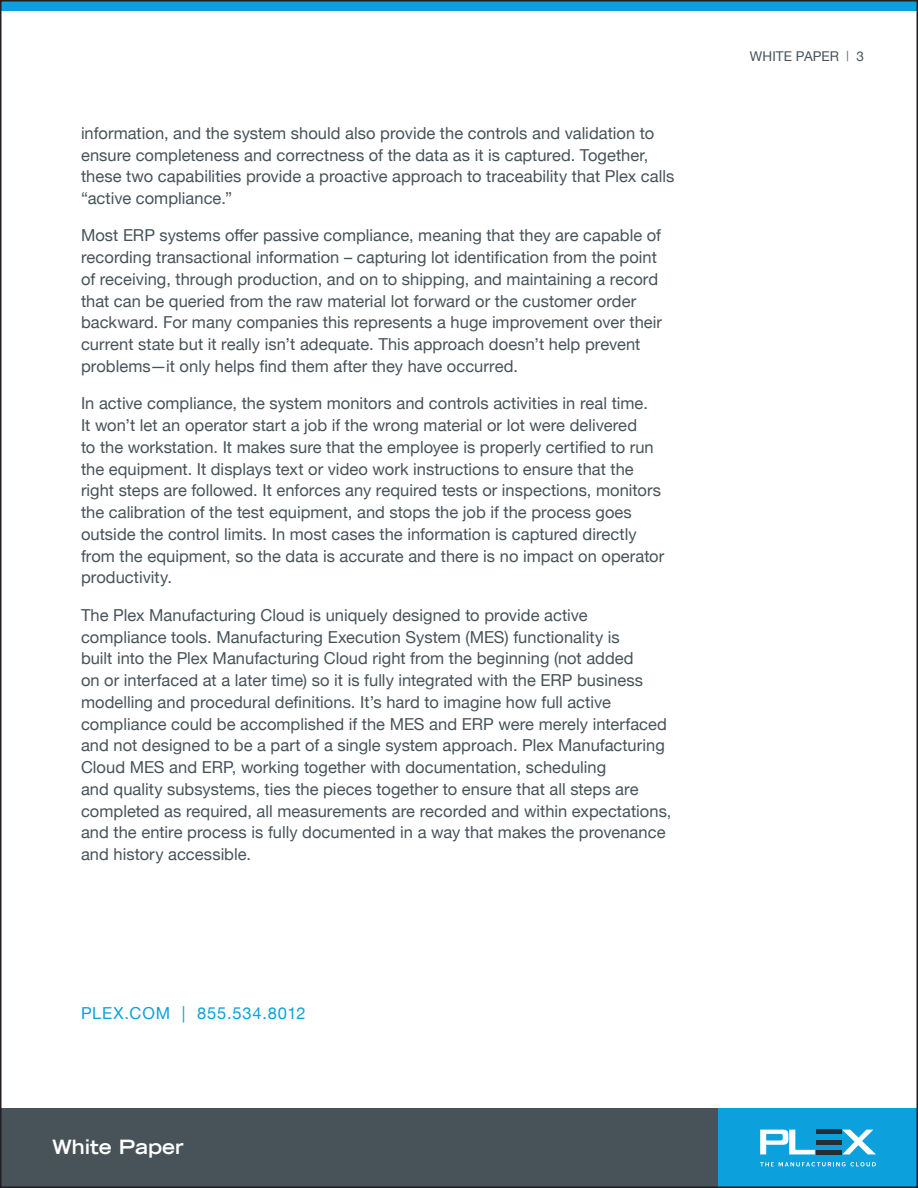
<style>
.page{position:relative;width:918px;height:1188px;background:#fff}
.page>*{position:absolute;margin:0;border:0;box-sizing:border-box;transform-origin:0 0}
.t1{font:700 expanded 19.5px "Trade Gothic LT";color:#fff}
.copy{font:16.5px/21.8px "Helvetica Neue";color:#475359}
.t2{font:16.5px "Helvetica Neue";letter-spacing:.05em;color:#0ca0dc}
.t3{font:13.5px "Helvetica Neue";letter-spacing:.005em;color:#475359}
.s1{font-size:10.5px}
</style>
<div class="page">
<div style="left:0;top:1108px;width:735px;height:80px;background:#475359"></div>
<div style="left:718px;top:1108px;width:200px;height:80px;background:#0ca0dc"></div>
<svg style="left:760px;top:1130px;width:55px;height:24px"></svg>
<svg style="left:842px;top:1130px;width:34px;height:24px"></svg>
<hr style="left:816px;top:1150px;width:25px;height:4px;background:#282a38">
<hr style="left:816px;top:1130px;width:25px;height:4px;background:#282a38">
<div style="left:816px;top:1140px;width:25px;height:5px;background:#282a38"></div>
<svg style="left:760px;top:1162px;width:116px;height:4px"></svg>
<div style="left:0;top:0;width:918px;height:11px;background:#0ca0dc"></div>
<p class="copy" style="left:81px;top:123px;width:595px">information, and the system should also provide the controls and validation to ensure completeness and correctness of the data as it is captured. Together, these two capabilities provide a proactive approach to traceability that Plex calls “active compliance.”</p>
<p class="copy" style="left:81px;top:226px;width:583px">Most ERP systems offer passive compliance, meaning that they are capable of recording transactional information – capturing lot identification from the point of receiving, through production, and on to shipping, and maintaining a record that can be queried from the raw material lot forward or the customer order backward. For many companies this represents a huge improvement over their current state but it really isn’t adequate. This approach doesn’t help prevent problems—it only helps find them after they have occurred.</p>
<p class="copy" style="left:81px;top:394px;width:585px">In active compliance, the system monitors and controls activities in real time.<br>It won’t let an operator start a job if the wrong material or lot were delivered<br>to the workstation. It makes sure that the employee is properly certified to run the equipment. It displays text or video work instructions to ensure that the right steps are followed. It enforces any required tests or inspections, monitors the calibration of the test equipment, and stops the job if the process goes outside the control limits. In most cases the information is captured directly from the equipment, so the data is accurate and there is no impact on operator productivity.</p>
<p class="copy" style="left:81px;top:605px;width:592px">The Plex Manufacturing Cloud is uniquely designed to provide active compliance tools. Manufacturing Execution System (MES) functionality is<br>built into the Plex Manufacturing Cloud right from the beginning (not added<br>on or interfaced at a later time) so it is fully integrated with the ERP business modelling and procedural definitions. It’s hard to imagine how full active compliance could be accomplished if the MES and ERP were merely interfaced and not designed to be a part of a single system approach. Plex Manufacturing Cloud MES and ERP, working together with documentation, scheduling<br>and quality subsystems, ties the pieces together to ensure that all steps are completed as required, all measurements are recorded and within expectations, and the entire process is fully documented in a way that makes the provenance and history accessible.</p>
<p class="t2" style="left:81px;top:1002px;width:226px">PLEX.COM | 855.534.8012</p>
<p class="t1" style="left:52px;top:1134px;width:133px">White Paper</p>
<p class="t3" style="left:750px;top:46px;width:116px">WHITE PAPER <span class="s1">|</span> 3</p>
</div>
